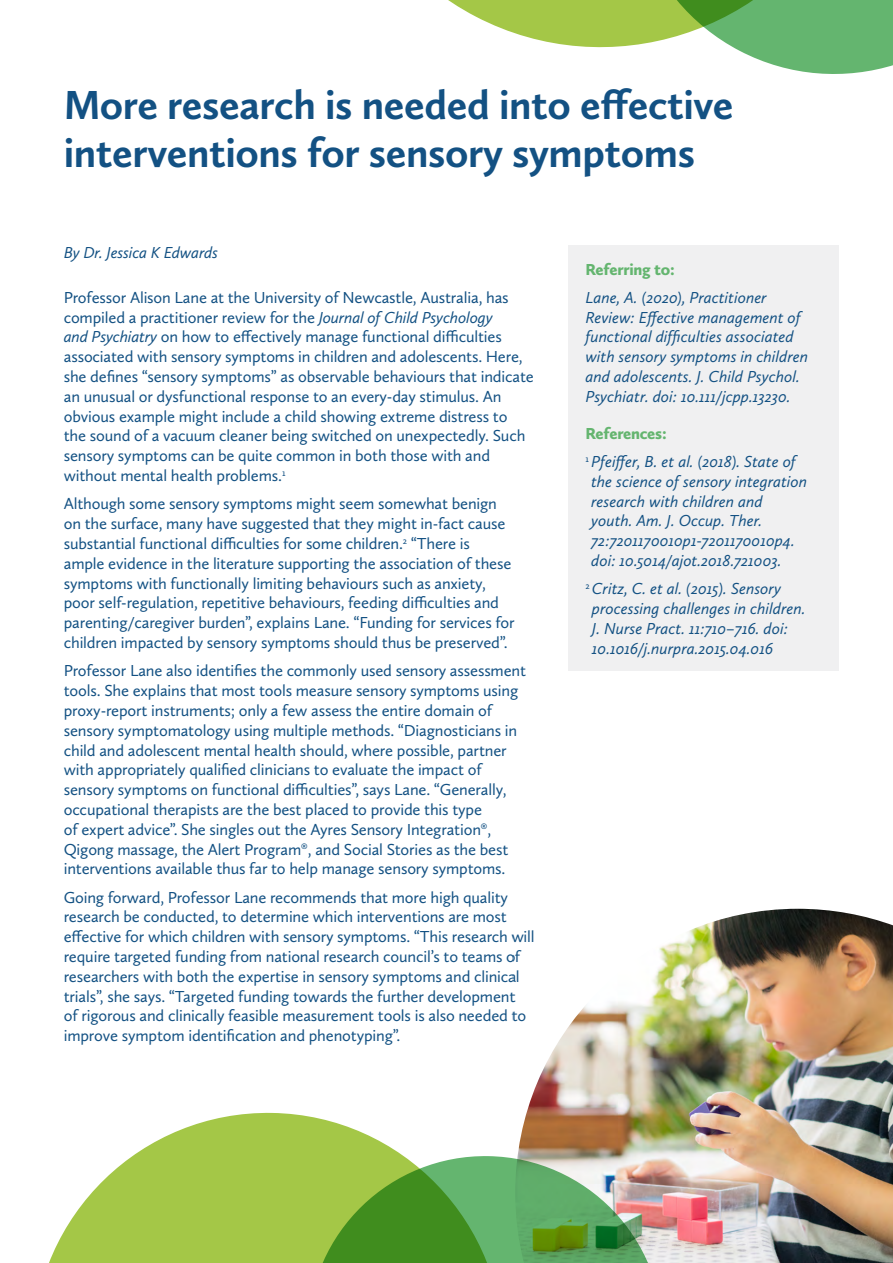
<style>
.page{position:relative;width:893px;height:1263px;background:#fff}
.page>*{position:absolute;margin:0;border:0;box-sizing:border-box;transform-origin:0 0}
.t1{font:700 42px/48px "Calluna Sans";letter-spacing:-.01em;color:#135183}
.t2{font:16.5px/19.8px "Calluna Sans";letter-spacing:-.01em;color:#135183}
.t3{font:italic 16.5px/19.8px "Calluna Sans";color:#135183}
.t4{font:900 16.5px "Calluna Sans";letter-spacing:-.015em;color:#64b56f}
.s1{font-style:italic}
.s2{font-weight:900;font-style:normal;color:#64b56f}
</style>
<div class="page">
<div style="left:568px;top:245px;width:271px;height:426px;background:#f0f0f1"></div>
<img style="left:518px;top:909px;width:375px;height:354px">
<svg style="left:448px;top:0;width:153px;height:48px;fill:#a4c747"></svg>
<svg style="left:601px;top:0;width:292px;height:74px"></svg>
<svg style="left:49px;top:1112px;width:352px;height:151px;fill:#a4c747"></svg>
<svg style="left:306px;top:1154px;width:358px;height:109px;background:#78ab5d"></svg>
<h1 class="t1" style="left:64px;top:80px;width:671px">More research is needed into effective interventions for sensory symptoms</h1>
<p class="t3" style="left:64px;top:242px;width:156px">By Dr. Jessica K Edwards</p>
<p class="t2" style="left:64px;top:287px;width:472px">Professor Alison Lane at the University of Newcastle, Australia, has compiled a practitioner review for the <span class="s1">Journal of Child Psychology<br>and Psychiatry</span> on how to effectively manage functional difficulties associated with sensory symptoms in children and adolescents. Here, she defines “sensory symptoms” as observable behaviours that indicate an unusual or dysfunctional response to an every-day stimulus. An obvious example might include a child showing extreme distress to the sound of a vacuum cleaner being switched on unexpectedly. Such sensory symptoms can be quite common in both those with and without mental health problems.<sup>1</sup></p>
<p class="t2" style="left:64px;top:494px;width:452px">Although some sensory symptoms might seem somewhat benign on the surface, many have suggested that they might in-fact cause substantial functional difficulties for some children.<sup>2</sup> “There is ample evidence in the literature supporting the association of these symptoms with functionally limiting behaviours such as anxiety, poor self-regulation, repetitive behaviours, feeding difficulties and parenting/caregiver burden”, explains Lane. “Funding for services for children impacted by sensory symptoms should thus be preserved”.</p>
<p class="t2" style="left:64px;top:661px;width:464px">Professor Lane also identifies the commonly used sensory assessment tools. She explains that most tools measure sensory symptoms using proxy-report instruments; only a few assess the entire domain of sensory symptomatology using multiple methods. “Diagnosticians in child and adolescent mental health should, where possible, partner with appropriately qualified clinicians to evaluate the impact of sensory symptoms on functional difficulties”, says Lane. “Generally, occupational therapists are the best placed to provide this type<br>of expert advice”. She singles out the Ayres Sensory Integration®, Qigong massage, the Alert Program®, and Social Stories as the best interventions available thus far to help manage sensory symptoms.</p>
<p class="t2" style="left:64px;top:887px;width:472px">Going forward, Professor Lane recommends that more high quality research be conducted, to determine which interventions are most effective for which children with sensory symptoms. “This research will require targeted funding from national research council’s to teams of researchers with both the expertise in sensory symptoms and clinical trials”, she says. “Targeted funding towards the further development<br>of rigorous and clinically feasible measurement tools is also needed to improve symptom identification and phenotyping”.</p>
<p class="t4" style="left:585px;top:259px;width:91px">Referring to:</p>
<p class="t3" style="left:585px;top:287px;width:224px">Lane, A. (2020), Practitioner Review: Effective management of functional difficulties associated with sensory symptoms in children and adolescents. J. Child Psychol.<br>Psychiatr. doi: 10.111/jcpp.13230.</p>
<p class="t3" style="left:585px;top:419px;width:212px;line-height:28.3px"><span class="s2">References:<br></span><sup>1</sup> Pfeiffer, B. et al. (2018). State of</p>
<p class="t3" style="left:591px;top:471px;width:217px">the science of sensory integration research with children and youth. Am. J. Occup. Ther.<br>72:7201170010p1-7201170010p4. doi: 10.5014/ajot.2018.721003.</p>
<p class="t3" style="left:592px;top:579px;width:215px;text-indent:-7px"><sup>2</sup> Critz, C. et al. (2015). Sensory processing challenges in children.<br>J. Nurse Pract. 11:710–716. doi:<br>10.1016/j.nurpra.2015.04.016</p>
</div>
